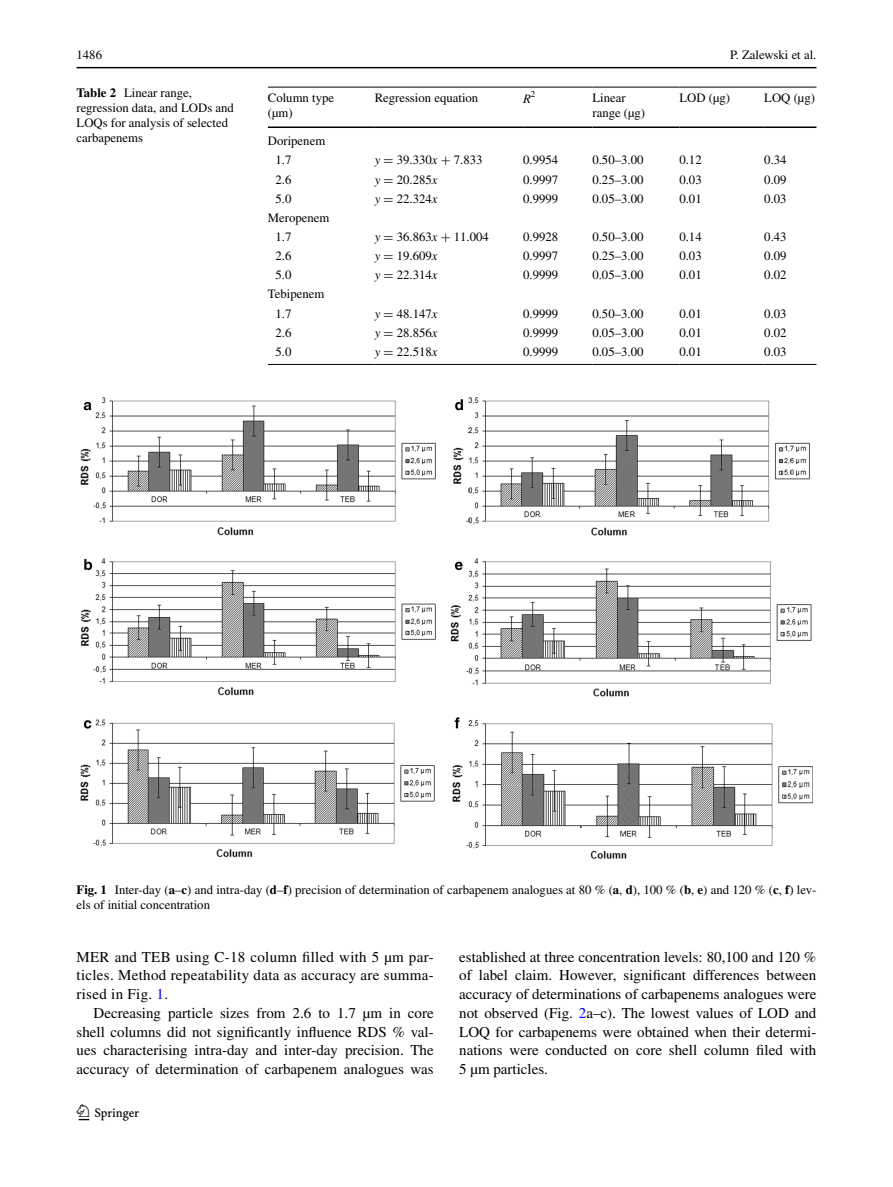
<style>
.page{position:relative;width:893px;height:1187px;background:#fff}
.page>*{position:absolute;margin:0;border:0;box-sizing:border-box;transform-origin:0 0}
.t1{font:22.5px "Springnew";color:#000}
.t2{font:15px/18.8px "Times";color:#000;text-align:justify}
.t3{font:12.75px/15px "Times";color:#000}
.t4{font:italic 12.75px "Times";color:#000}
.s1{font-weight:700}
.s2{font-style:italic}
.s3{font-family:"MTSY"}
.s4{color:#00f}
</style>
<div class="page">
<hr style="left:77px;top:67px;width:739px;height:1px;background:#000">
<hr style="left:268px;top:87px;width:107px;height:1px;background:#000">
<hr style="left:268px;top:126px;width:107px;height:2px;background:#000">
<hr style="left:375px;top:87px;width:148px;height:1px;background:#000">
<hr style="left:375px;top:126px;width:148px;height:2px;background:#000">
<hr style="left:523px;top:87px;width:69px;height:1px;background:#000">
<hr style="left:523px;top:126px;width:69px;height:2px;background:#000">
<hr style="left:592px;top:87px;width:87px;height:1px;background:#000">
<hr style="left:592px;top:126px;width:87px;height:2px;background:#000">
<hr style="left:679px;top:87px;width:85px;height:1px;background:#000">
<hr style="left:679px;top:126px;width:85px;height:2px;background:#000">
<hr style="left:764px;top:87px;width:52px;height:1px;background:#000">
<hr style="left:764px;top:126px;width:52px;height:2px;background:#000">
<hr style="left:268px;top:364px;width:107px;height:1px;background:#000">
<hr style="left:375px;top:364px;width:148px;height:1px;background:#000">
<hr style="left:523px;top:364px;width:69px;height:1px;background:#000">
<hr style="left:592px;top:364px;width:87px;height:1px;background:#000">
<hr style="left:679px;top:364px;width:85px;height:1px;background:#000">
<hr style="left:764px;top:364px;width:52px;height:1px;background:#000">
<img style="left:81px;top:397px;width:731px;height:461px">
<p class="t3" style="left:77px;top:48px;width:27px">1486</p>
<p class="t3" style="left:730px;top:48px;width:88px">P. Zalewski et al.</p>
<p class="t3" style="left:77px;top:85px;width:159px"><span class="s1">Table 2</span> Linear range, regression data, and LODs and<br>LOQs for analysis of selected carbapenems</p>
<p class="t3" style="left:268px;top:91px;width:68px">Column type (µm)</p>
<p class="t3" style="left:375px;top:91px;width:105px">Regression equation</p>
<p class="t4" style="left:523px;top:91px;width:14px">R<sup>2</sup></p>
<p class="t3" style="left:592px;top:91px;width:54px">Linear range (µg)</p>
<p class="t3" style="left:679px;top:91px;width:52px">LOD (µg)</p>
<p class="t3" style="left:764px;top:91px;width:52px">LOQ (µg)</p>
<p class="t3" style="left:276px;top:131px;width:51px;line-height:19.2px;text-indent:-8px">Doripenem<br>1.7</p>
<p class="t3" style="left:375px;top:152px;width:109px"><span class="s2">y</span> <span class="s3">=</span> 39.330<span class="s2">x</span> <span class="s3">+</span> 7.833</p>
<p class="t3" style="left:523px;top:152px;width:37px">0.9954</p>
<p class="t3" style="left:592px;top:152px;width:52px">0.50–3.00</p>
<p class="t3" style="left:679px;top:152px;width:24px">0.12</p>
<p class="t3" style="left:764px;top:152px;width:24px">0.34</p>
<p class="t3" style="left:276px;top:172px;width:17px">2.6</p>
<p class="t3" style="left:375px;top:172px;width:64px"><span class="s2">y</span> <span class="s3">=</span> 20.285<span class="s2">x</span></p>
<p class="t3" style="left:523px;top:172px;width:37px">0.9997</p>
<p class="t3" style="left:592px;top:172px;width:52px">0.25–3.00</p>
<p class="t3" style="left:679px;top:172px;width:24px">0.03</p>
<p class="t3" style="left:764px;top:172px;width:24px">0.09</p>
<p class="t3" style="left:276px;top:191px;width:17px">5.0</p>
<p class="t3" style="left:375px;top:191px;width:64px"><span class="s2">y</span> <span class="s3">=</span> 22.324<span class="s2">x</span></p>
<p class="t3" style="left:523px;top:191px;width:37px">0.9999</p>
<p class="t3" style="left:592px;top:191px;width:52px">0.05–3.00</p>
<p class="t3" style="left:679px;top:191px;width:24px">0.01</p>
<p class="t3" style="left:764px;top:191px;width:24px">0.03</p>
<p class="t3" style="left:276px;top:208px;width:55px;line-height:19.2px;text-indent:-8px">Meropenem<br>1.7</p>
<p class="t3" style="left:375px;top:229px;width:116px"><span class="s2">y</span> <span class="s3">=</span> 36.863<span class="s2">x</span> <span class="s3">+</span> 11.004</p>
<p class="t3" style="left:523px;top:229px;width:37px">0.9928</p>
<p class="t3" style="left:592px;top:229px;width:52px">0.50–3.00</p>
<p class="t3" style="left:679px;top:229px;width:24px">0.14</p>
<p class="t3" style="left:764px;top:229px;width:24px">0.43</p>
<p class="t3" style="left:276px;top:248px;width:17px">2.6</p>
<p class="t3" style="left:375px;top:248px;width:64px"><span class="s2">y</span> <span class="s3">=</span> 19.609<span class="s2">x</span></p>
<p class="t3" style="left:523px;top:248px;width:37px">0.9997</p>
<p class="t3" style="left:592px;top:248px;width:52px">0.25–3.00</p>
<p class="t3" style="left:679px;top:248px;width:24px">0.03</p>
<p class="t3" style="left:764px;top:248px;width:24px">0.09</p>
<p class="t3" style="left:276px;top:267px;width:17px">5.0</p>
<p class="t3" style="left:375px;top:267px;width:64px"><span class="s2">y</span> <span class="s3">=</span> 22.314<span class="s2">x</span></p>
<p class="t3" style="left:523px;top:267px;width:37px">0.9999</p>
<p class="t3" style="left:592px;top:267px;width:52px">0.05–3.00</p>
<p class="t3" style="left:679px;top:267px;width:24px">0.01</p>
<p class="t3" style="left:764px;top:267px;width:24px">0.02</p>
<p class="t3" style="left:276px;top:284px;width:50px;line-height:19.2px;text-indent:-8px">Tebipenem<br>1.7</p>
<p class="t3" style="left:375px;top:306px;width:64px"><span class="s2">y</span> <span class="s3">=</span> 48.147<span class="s2">x</span></p>
<p class="t3" style="left:523px;top:306px;width:37px">0.9999</p>
<p class="t3" style="left:592px;top:306px;width:52px">0.50–3.00</p>
<p class="t3" style="left:679px;top:306px;width:24px">0.01</p>
<p class="t3" style="left:764px;top:306px;width:24px">0.03</p>
<p class="t3" style="left:276px;top:325px;width:17px">2.6</p>
<p class="t3" style="left:375px;top:325px;width:64px"><span class="s2">y</span> <span class="s3">=</span> 28.856<span class="s2">x</span></p>
<p class="t3" style="left:523px;top:325px;width:37px">0.9999</p>
<p class="t3" style="left:592px;top:325px;width:52px">0.05–3.00</p>
<p class="t3" style="left:679px;top:325px;width:24px">0.01</p>
<p class="t3" style="left:764px;top:325px;width:24px">0.02</p>
<p class="t3" style="left:276px;top:344px;width:17px">5.0</p>
<p class="t3" style="left:375px;top:344px;width:64px"><span class="s2">y</span> <span class="s3">=</span> 22.518<span class="s2">x</span></p>
<p class="t3" style="left:523px;top:344px;width:37px">0.9999</p>
<p class="t3" style="left:592px;top:344px;width:52px">0.05–3.00</p>
<p class="t3" style="left:679px;top:344px;width:24px">0.01</p>
<p class="t3" style="left:764px;top:344px;width:24px">0.03</p>
<p class="t3" style="left:77px;top:882px;width:741px"><span class="s1">Fig. 1</span> Inter-day (<span class="s1">a</span>–<span class="s1">c</span>) and intra-day (<span class="s1">d</span>–<span class="s1">f</span>) precision of determination of carbapenem analogues at 80 % (<span class="s1">a</span>, <span class="s1">d</span>), 100 % (<span class="s1">b</span>, <span class="s1">e</span>) and 120 % (<span class="s1">c</span>, <span class="s1">f</span>) lev&shy;els of initial concentration</p>
<p class="t2" style="left:77px;top:947px;width:359px">MER and TEB using C-18 column filled with 5 µm par&shy;ticles. Method repeatability data as accuracy are summa&shy;rised in Fig. <span class="s4">1</span>.</p>
<p class="t2" style="left:77px;top:1003px;width:359px;text-indent:17px">Decreasing particle sizes from 2.6 to 1.7 µm in core shell columns did not significantly influence RDS % val&shy;ues characterising intra-day and inter-day precision. The accuracy of determination of carbapenem analogues was</p>
<h1 class="t1" style="left:79px;top:1104px;width:62px">1 3</h1>
<p class="t2" style="left:459px;top:947px;width:359px">established at three concentration levels: 80,100 and 120 % of label claim. However, significant differences between accuracy of determinations of carbapenems analogues were not observed (Fig. <span class="s4">2</span>a–c). The lowest values of LOD and LOQ for carbapenems were obtained when their determi&shy;nations were conducted on core shell column filed with 5 µm particles.</p>
</div>
